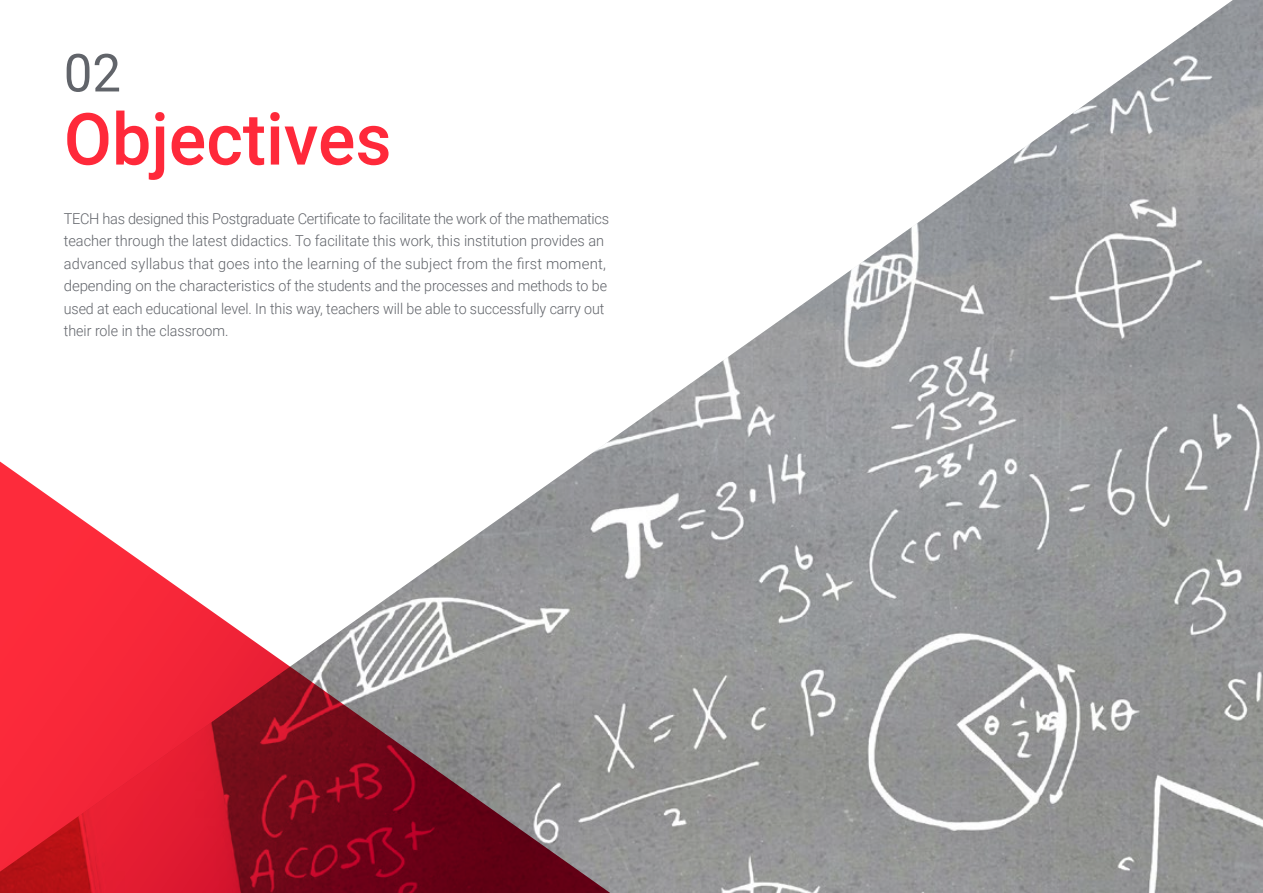
<style>
.page{position:relative;width:1263px;height:893px;background:#fff}
.page>*{position:absolute;margin:0;border:0;box-sizing:border-box;transform-origin:0 0}
.t1{font:500 72px "Roboto";color:#ff293a}
.t2{font:52.5px "Roboto";color:#61646a}
.t3{font:300 15px/22.5px "Roboto";letter-spacing:-.005em;color:#61646a}
</style>
<div class="page">
<img style="left:605px;top:0;width:658px;height:893px">
<svg style="left:0;top:446px;width:640px;height:447px"></svg>
<h2 class="t2" style="left:64px;top:36px;width:59px">02</h2>
<h1 class="t1" style="left:64px;top:89px;width:329px">Objectives</h1>
<p class="t3" style="left:64px;top:207px;width:547px">TECH has designed this Postgraduate Certificate to facilitate the work of the mathematics teacher through the latest didactics. To facilitate this work, this institution provides an advanced syllabus that goes into the learning of the subject from the first moment, depending on the characteristics of the students and the processes and methods to be used at each educational level. In this way, teachers will be able to successfully carry out their role in the classroom.</p>
</div>
